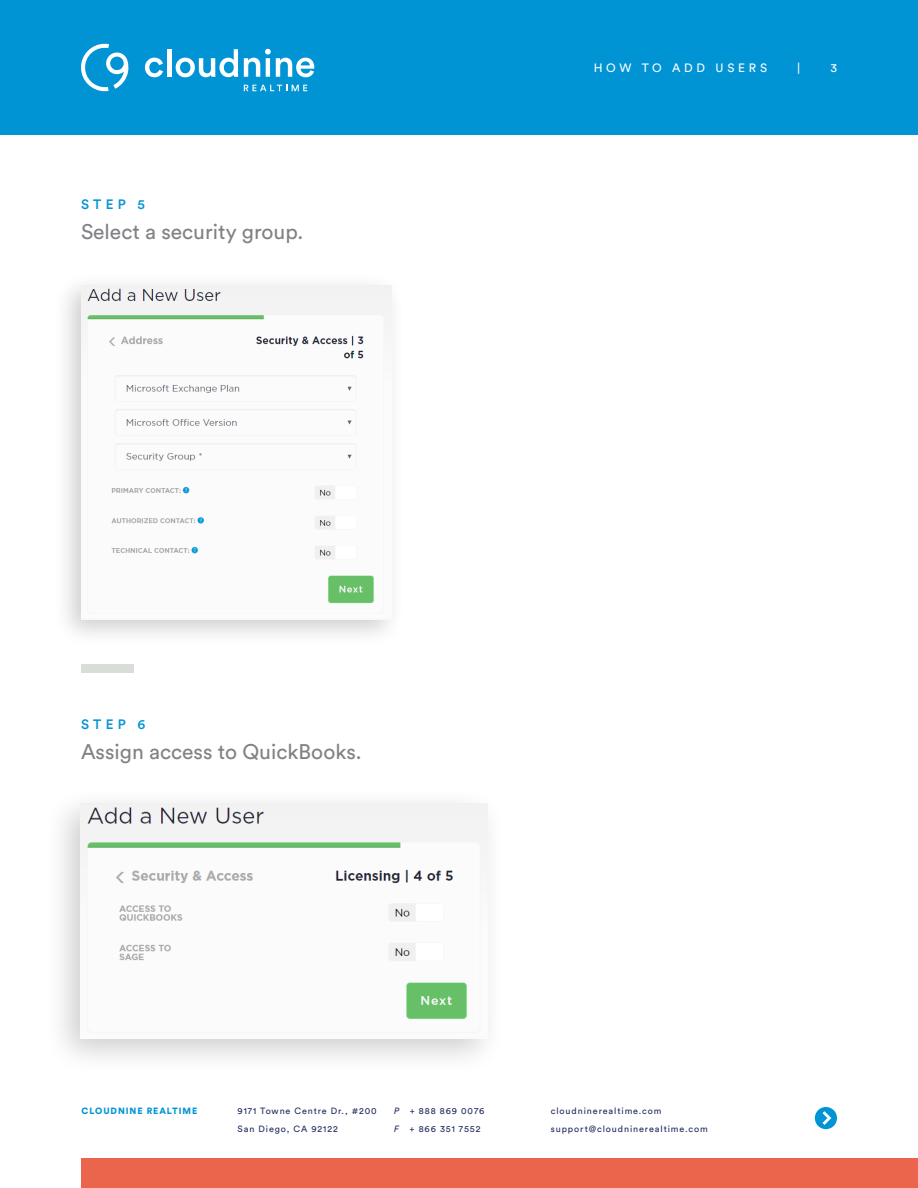
<style>
.page{position:relative;width:918px;height:1188px;background:#fff}
.page>*{position:absolute;margin:0;border:0;box-sizing:border-box;transform-origin:0 0}
.t1{font:21px "Circular Std";color:#808285}
.t2{font:500 13.5px "Circular Std";letter-spacing:.31em;color:#0094d5}
.t3{font:12px "Circular Std";letter-spacing:.31em;color:#fff}
.t4{font:9px/18px "Circular Std";letter-spacing:.1em;color:#212a5c}
.t5{font:900 9px "Circular Std";letter-spacing:.1em;color:#0094d5}
.s1{font-style:italic}
</style>
<div class="page">
<div style="left:0;top:0;width:918px;height:135px;background:#0094d5"></div>
<svg style="left:815px;top:1107px;width:22px;height:22px"></svg>
<svg style="left:145px;top:58px;width:18px;height:19px"></svg>
<hr style="left:167px;top:49px;width:4px;height:28px;background:#fff">
<svg style="left:176px;top:49px;width:62px;height:28px"></svg>
<svg style="left:244px;top:49px;width:70px;height:28px"></svg>
<svg style="left:244px;top:85px;width:63px;height:6px"></svg>
<svg style="left:81px;top:43px;width:48px;height:48px"></svg>
<div style="left:81px;top:1158px;width:837px;height:30px;background:#ea654b"></div>
<div style="left:52px;top:271px;width:354px;height:377px;background:#000;opacity:.2"></div>
<img style="left:81px;top:285px;width:311px;height:335px">
<div style="left:43px;top:786px;width:463px;height:290px;background:#000;opacity:.2"></div>
<img style="left:81px;top:804px;width:407px;height:235px">
<div style="left:81px;top:665px;width:52px;height:8px;background:#d9ddd7"></div>
<h2 class="t2" style="left:81px;top:196px;width:65px">STEP 5</h2>
<h1 class="t1" style="left:81px;top:219px;width:224px">Select a security group.</h1>
<h2 class="t2" style="left:81px;top:716px;width:66px">STEP 6</h2>
<h1 class="t1" style="left:81px;top:739px;width:282px">Assign access to QuickBooks.</h1>
<h3 class="t3" style="left:594px;top:61px;width:175px">HOW TO ADD USERS</h3>
<h3 class="t3" style="left:797px;top:61px;width:5px">|</h3>
<h3 class="t3" style="left:830px;top:61px;width:8px">3</h3>
<p class="t5" style="left:82px;top:1105px;width:117px">CLOUDNINE REALTIME</p>
<p class="t4" style="left:394px;top:1102px;width:92px"><span class="s1">P</span> + 888 869 0076<br><span class="s1">F</span> + 866 351 7552</p>
<p class="t4" style="left:551px;top:1102px;width:159px">cloudninerealtime.com support@cloudninerealtime.com</p>
<p class="t4" style="left:238px;top:1102px;width:141px">9171 Towne Centre Dr., #200<br>San Diego, CA 92122</p>
</div>
